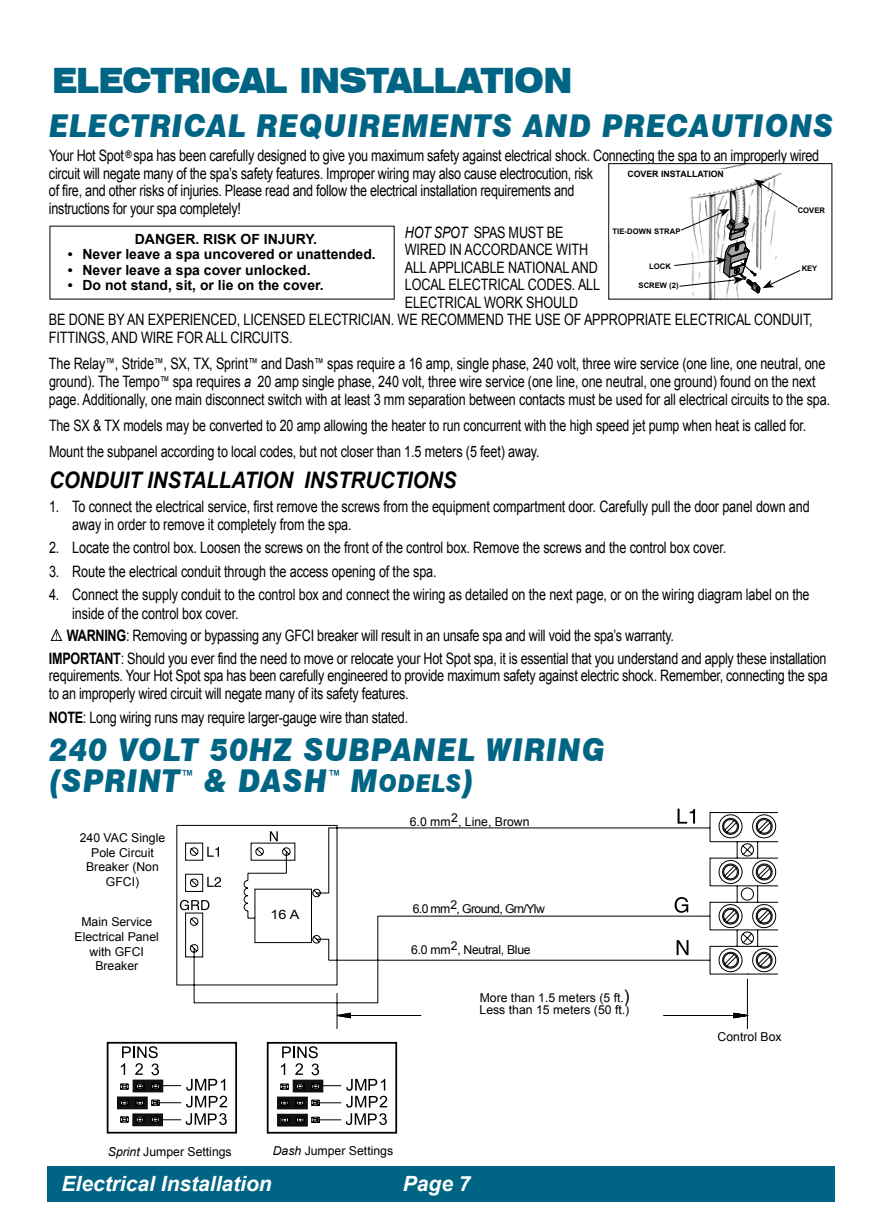
<style>
.page{position:relative;width:882px;height:1229px;background:#fff}
.page>*{position:absolute;margin:0;border:0;box-sizing:border-box;transform-origin:0 0}
.t1{font:900 expanded 35px "Swiss 721 BT";letter-spacing:-.02em;color:#006584;scale:.8 1}
.t2{font:italic 900 31.5px "Swiss 721 BT";letter-spacing:.04em;color:#006584;scale:.9 1}
.t3{font:italic 900 24.5px "Swiss 721 BT";color:#006584;scale:.9 1}
.t4{font:italic 700 22.75px "Arial";letter-spacing:-.005em;color:#000;scale:.9 1}
.t5{font:italic 700 21px "Arial";color:#fff}
.t6{font:15.75px/17.5px "Arial";letter-spacing:-.01em;color:#000;scale:.8 1}
.t7{font:15.75px/25.9px "Arial";letter-spacing:-.01em;color:#000;scale:.79 1}
.t8{font:700 14px "Arial";color:#000}
.t9{font:700 14px "Arial";color:#006584;scale:.89 1}
.t10{font:12.95px "Arial";color:#000;scale:1.13 1}
.t11{font:12.25px/14.7px "Arial";color:#000;text-align:center}
.t12{font:12.25px "Arial";letter-spacing:-.05em;color:#000}
.t13{font:12.25px "Arial";letter-spacing:-.025em;color:#000}
.t14{font:700 8.75px "Arial";color:#000}
.t15{font:700 7.7px "Arial";color:#000}
.s1{font-style:italic}
.s2{font-size:12.25px}
.s3{font-weight:700}
.s4{font-size:31.5px}
.s5{font-size:17.5px}
</style>
<div class="page">
<div style="left:47px;top:1166px;width:788px;height:35px;background:#006584"></div>
<svg style="left:51px;top:629px;width:11px;height:11px"></svg>
<img style="left:716px;top:165px;width:66px;height:14px">
<div style="left:609px;top:163px;width:223px;height:136px;border:1px solid #000"></div>
<div style="left:616px;top:170px;width:121px;height:13px;background:#fff"></div>
<div style="left:610px;top:227px;width:79px;height:16px;background:#fff"></div>
<svg style="left:673px;top:179px;width:128px;height:120px"></svg>
<div style="left:277px;top:1097px;width:30px;height:12px;background:#121311"></div>
<div style="left:277px;top:1114px;width:30px;height:12px;background:#121311"></div>
<svg style="left:280px;top:1046px;width:107px;height:79px"></svg>
<div style="left:267px;top:1042px;width:130px;height:91px;border:2px solid #000"></div>
<svg style="left:177px;top:812px;width:601px;height:217px"></svg>
<svg style="left:334px;top:1012px;width:17px;height:6px"></svg>
<svg style="left:733px;top:973px;width:17px;height:45px"></svg>
<svg style="left:678px;top:808px;width:17px;height:15px"></svg>
<svg style="left:675px;top:897px;width:13px;height:15px"></svg>
<svg style="left:677px;top:940px;width:12px;height:15px"></svg>
<svg style="left:270px;top:831px;width:8px;height:10px"></svg>
<svg style="left:180px;top:899px;width:29px;height:11px"></svg>
<svg style="left:207px;top:846px;width:12px;height:10px"></svg>
<svg style="left:207px;top:877px;width:14px;height:10px"></svg>
<div style="left:117px;top:1096px;width:30px;height:13px;background:#121311;border:1px solid #000"></div>
<svg style="left:120px;top:1046px;width:107px;height:79px"></svg>
<div style="left:107px;top:1041px;width:130px;height:92px;border:2px solid #000"></div>
<h1 class="t1" style="left:52px;top:60px;width:652px">ELECTRICAL INSTALLATION</h1>
<h2 class="t2" style="left:49px;top:107px;width:66px">ELECTRICA</h2>
<h2 class="t2" style="left:228px;top:107px;width:130px">L REQUIREMENTS</h2>
<h2 class="t2" style="left:524px;top:107px;width:112px">AN D PRECAUTIONS</h2>
<p class="t6" style="left:49px;top:147px;width:964px">Your Hot Spot<sup>®</sup> spa has been carefully designed to give you maximum safety against electrical shock. Connecting the spa to an improperly wired circuit will negate many of the spa’s safety features. Improper wiring may also cause electrocution, risk<br>of fire, and other risks of injuries. Please read and follow the electrical installation requirements and<br>instructions for your spa completely!</p>
<p class="t6" style="left:405px;top:223px;width:200px"><span class="s1">Hot Spot</span> SPAS MUST BE</p>
<p class="t6" style="left:405px;top:241px;width:231px">WIRED IN ACCORDANCE WITH</p>
<p class="t6" style="left:405px;top:258px;width:243px">ALL APPLICABLE NATIONAL AND</p>
<p class="t6" style="left:405px;top:276px;width:246px">LOCAL ELECTRICAL CODES. ALL</p>
<p class="t6" style="left:405px;top:293px;width:218px">ELECTRICAL WORK SHOULD</p>
<p class="t6" style="left:49px;top:311px;width:956px">BE DONE BY AN EXPERIENCED, LICENSED ELECTRICIAN. WE RECOMMEND THE USE OF APPROPRIATE ELECTRICAL CONDUIT,</p>
<p class="t6" style="left:49px;top:328px;width:306px">FITTINGS, AND WIRE FOR ALL CIRCUITS.</p>
<p class="t6" style="left:49px;top:354px;width:978px;line-height:18.4px">The Relay<span class="s2">™</span>, Stride<span class="s2">™</span>, SX, TX, Sprint<span class="s2">™</span> and Dash<span class="s2">™</span> spas require a 16 amp, single phase, 240 volt, three wire service (one line, one neutral, one ground). The Tempo<span class="s2">™</span> spa requires <span class="s1">a</span> 20 amp single phase, 240 volt, three wire service (one line, one neutral, one ground) found on the next page. Additionally, one main disconnect switch with at least 3 mm separation between contacts must be used for all electrical circuits to the spa.</p>
<p class="t7" style="left:49px;top:413px;width:960px">The SX &amp; TX models may be converted to 20 amp allowing the heater to run concurrent with the high speed jet pump when heat is called for.<br>Mount the subpanel according to local codes, but not closer than 1.5 meters (5 feet) away.</p>
<h3 class="t4" style="left:49px;top:465px;width:217px">CONDUIT INSTA LLATIO</h3>
<h3 class="t4" style="left:278px;top:465px;width:127px">N INSTRUCTIO</h3>
<h3 class="t4" style="left:428px;top:465px;width:30px">NS</h3>
<p class="t6" style="left:72px;top:497px;width:923px;line-height:18.4px;text-indent:-23px">1. To connect the electrical service, first remove the screws from the equipment compartment door. Carefully pull the door panel down and away in order to remove it completely from the spa.</p>
<p class="t6" style="left:49px;top:539px;width:848px">2. Locate the control box. Loosen the screws on the front of the control box. Remove the screws and the control box cover.</p>
<p class="t6" style="left:49px;top:563px;width:486px">3. Route the electrical conduit through the access opening of the spa.</p>
<p class="t6" style="left:72px;top:586px;width:923px;line-height:18.4px;text-indent:-23px">4. Connect the supply conduit to the control box and connect the wiring as detailed on the next page, or on the wiring diagram label on the inside of the control box cover.</p>
<p class="t6" style="left:49px;top:624px;width:973px;line-height:22.6px;text-indent:18px"><span class="s3">WARNING</span>: Removing or bypassing any GFCI breaker will result in an unsafe spa and will void the spa’s warranty.<br><span class="s3">IMPORTANT</span>: Should you ever find the need to move or relocate your Hot Spot spa, it is essential that you understand and apply these installation</p>
<p class="t6" style="left:49px;top:667px;width:975px">requirements. Your Hot Spot spa has been carefully engineered to provide maximum safety against electric shock. Remember, connecting the spa to an improperly wired circuit will negate many of its safety features.</p>
<p class="t6" style="left:49px;top:708px;width:451px"><span class="s3">NOTE</span>: Long wiring runs may require larger-gauge wire than stated.</p>
<h2 class="t2" style="left:49px;top:730px;width:332px">240 VOLT 50HZ SUBPANE</h2>
<h2 class="t2" style="left:457px;top:730px;width:83px">L WIRING</h2>
<h2 class="t2" style="left:49px;top:761px;width:61px">(SPRINT</h2>
<p class="t9" style="left:181px;top:765px;width:16px">™</p>
<h2 class="t2" style="left:204px;top:761px;width:63px">&amp; DAS</h2>
<h2 class="t2" style="left:304px;top:761px;width:27px">H</h2>
<p class="t9" style="left:328px;top:765px;width:15px">™</p>
<h3 class="t3" style="left:351px;top:768px;width:138px"><span class="s4">M</span>ODELS<span class="s4">)</span></h3>
<p class="t14" style="left:628px;top:168px;width:98px">COVER INSTALLATION</p>
<p class="t15" style="left:798px;top:206px;width:29px">COVER</p>
<p class="t15" style="left:612px;top:226px;width:70px">TIE-DOWN STRAP</p>
<p class="t15" style="left:649px;top:261px;width:23px">LOCK</p>
<p class="t8" style="left:135px;top:230px;width:184px">DANGER. RISK OF INJURY.</p>
<p class="t8" style="left:68px;top:245px;width:310px">• Never leave a spa uncovered or unattended.</p>
<p class="t8" style="left:68px;top:260px;width:244px">• Never leave a spa cover unlocked.</p>
<p class="t8" style="left:68px;top:276px;width:257px">• Do not stand, sit, or lie on the cover.</p>
<p class="t15" style="left:802px;top:263px;width:17px">KEY</p>
<p class="t15" style="left:639px;top:280px;width:41px">SCREW (2)</p>
<p class="t11" style="left:80px;top:830px;width:87px">240 VAC Single<br>Pole Circuit<br>Breaker (Non<br>GFCI)</p>
<p class="t11" style="left:75px;top:914px;width:86px">Main Service<br>Electrical Panel with GFCI<br>Breaker</p>
<p class="t10" style="left:270px;top:905px;width:27px">16 A</p>
<p class="t11" style="left:410px;top:814px;width:121px">6.0 mm2, Line, Brown</p>
<p class="t12" style="left:413px;top:900px;width:134px">6.0 mm2, Ground, Grn/Ylw</p>
<p class="t13" style="left:411px;top:941px;width:121px">6.0 mm2, Neutral, Blue</p>
<p class="t11" style="left:480px;top:990px;width:152px">More than 1.5 meters (5 ft.<span class="s5">)</span></p>
<p class="t11" style="left:480px;top:1002px;width:151px">Less than 15 meters (50 ft.)</p>
<p class="t11" style="left:108px;top:1144px;width:125px"><span class="s1">Sprint</span> Jumper Settings</p>
<p class="t11" style="left:273px;top:1143px;width:122px"><span class="s1">Dash</span> Jumper Settings</p>
<h3 class="t5" style="left:62px;top:1170px;width:212px">ELECTRICAL INSTALLATION</h3>
<h3 class="t5" style="left:403px;top:1170px;width:69px">PAGE 7</h3>
<p class="t11" style="left:718px;top:1029px;width:65px">Control Box</p>
</div>
